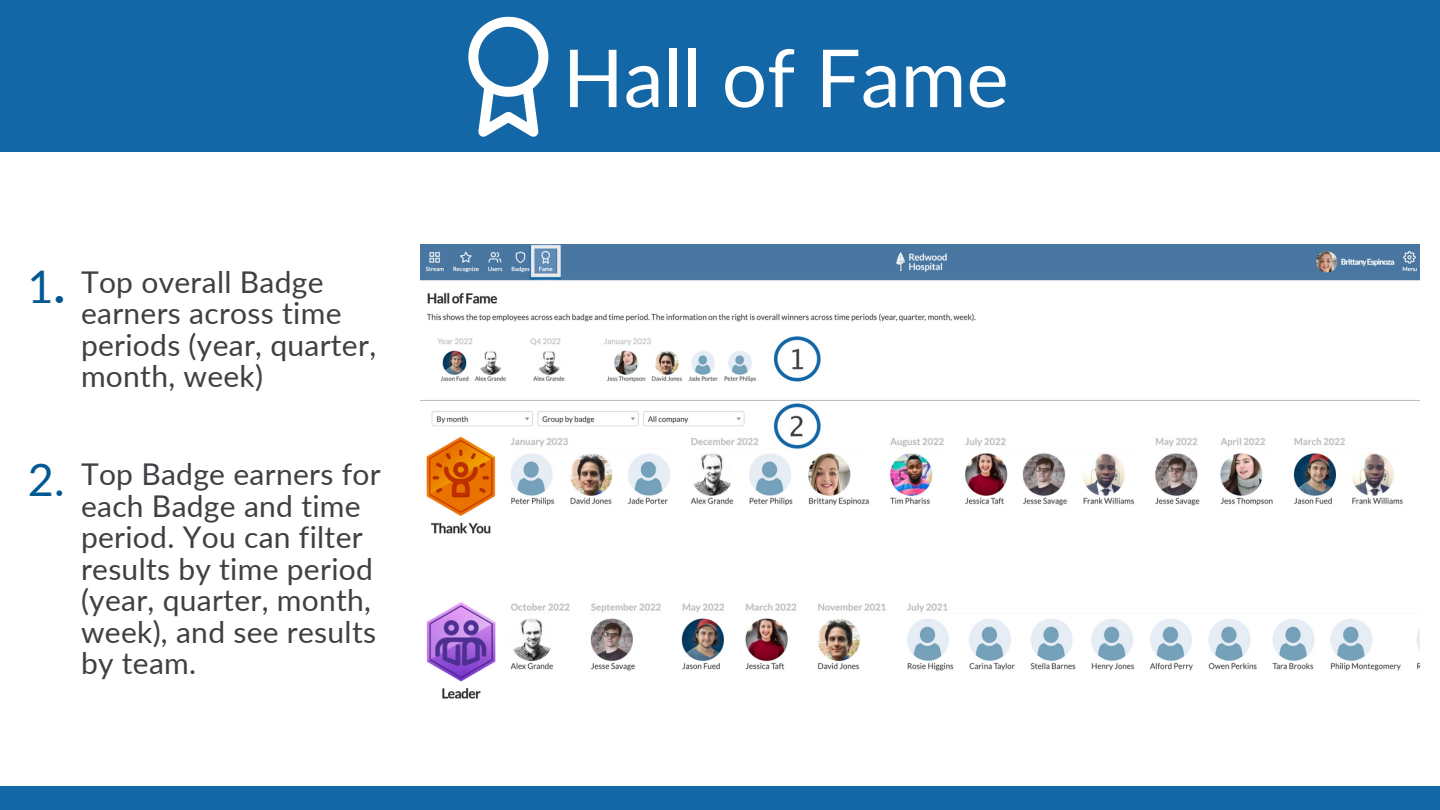
<style>
.page{position:relative;width:1440px;height:810px;background:#fff}
.page>*{position:absolute;margin:0;border:0;box-sizing:border-box;transform-origin:0 0}
.t1{font:80px "Lato";color:#fff}
.t2{font:45px "Lato";color:#015892}
.t3{font:30px/31.5px "Lato";letter-spacing:.01em;color:#403f44}
.s1{font-weight:800}
</style>
<div class="page">
<div style="left:0;top:786px;width:1440px;height:24px;background:#1467a6"></div>
<div style="left:0;top:0;width:1440px;height:152px;background:#1467a6"></div>
<img style="left:420px;top:245px;width:1000px;height:454px">
<svg style="left:462px;top:17px;width:93px;height:120px"></svg>
<h2 class="t2" style="left:28px;top:258px;width:39px">1<span class="s1">.</span></h2>
<p class="t3" style="left:81px;top:265px;width:297px">Top overall Badge earners across time periods (year, quarter, month, week)</p>
<h2 class="t2" style="left:28px;top:452px;width:39px">2.</h2>
<p class="t3" style="left:81px;top:458px;width:301px">Top Badge earners for each Badge and time period. You can filter results by time period (year, quarter, month, week), and see results by team.</p>
<h1 class="t1" style="left:563px;top:28px;width:447px">Hall of Fame</h1>
</div>
